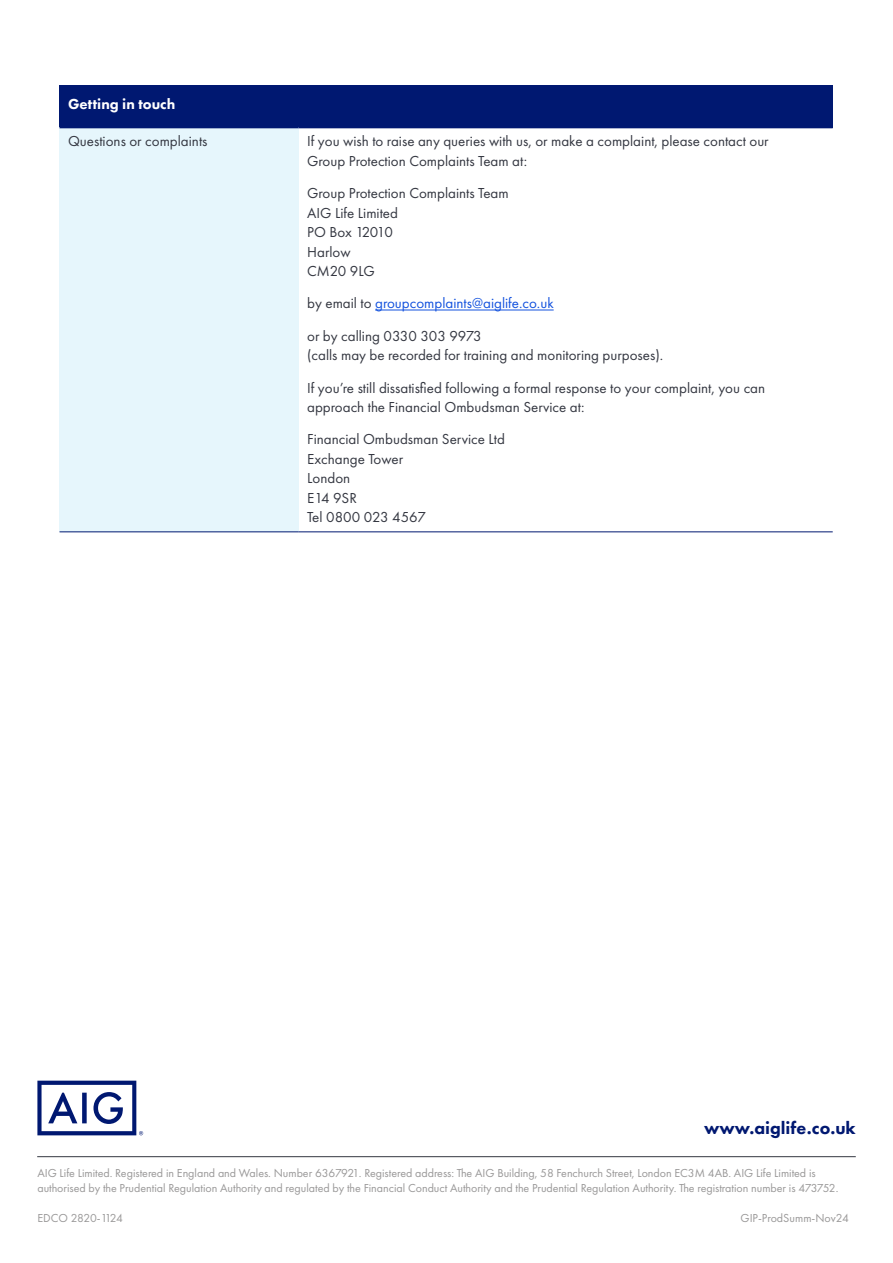
<style>
.page{position:relative;width:893px;height:1263px;background:#fff}
.page>*{position:absolute;margin:0;border:0;box-sizing:border-box;transform-origin:0 0}
.t1{font:800 18px "Futura PT";color:#001871}
.Body_Copy{font:15px/19.5px "Futura PT";color:#343741}
.Body_Copy-2{font:15px "Futura PT";color:#1352de}
.Table_Subhead_WHITE{font:800 15px "Futura PT";color:#fff}
.AIG_Footnote{font:12px/15px "Futura PT";color:#999898}
.AIG_Footnote-2{font:12px "Futura PT";letter-spacing:-.04em;color:#999898}
.s1{color:#343741}
</style>
<div class="page">
<hr style="left:37px;top:1156px;width:819px;height:1px;background:#343741">
<svg style="left:37px;top:1081px;width:106px;height:54px"></svg>
<div style="left:60px;top:85px;width:773px;height:43px;background:#001871"></div>
<div style="left:60px;top:128px;width:239px;height:404px;background:#e6f6fc"></div>
<hr style="left:60px;top:531px;width:239px;height:1px;background:#001871">
<hr style="left:299px;top:531px;width:534px;height:1px;background:#001871">
<hr style="left:375px;top:310px;width:179px;height:1px;background:#1352de">
<p class="Table_Subhead_WHITE" style="left:68px;top:95px;width:109px">Getting in touch</p>
<p class="Body_Copy" style="left:68px;top:132px;width:141px">Questions or complaints</p>
<p class="Body_Copy" style="left:307px;top:132px;width:463px">If you wish to raise any queries with us, or make a complaint, please contact our<br>Group Protection Complaints Team at:</p>
<p class="Body_Copy" style="left:307px;top:183px;width:203px">Group Protection Complaints Team<br>AIG Life Limited<br>PO Box 12010<br>Harlow<br>CM20 9LG</p>
<p class="Body_Copy-2" style="left:307px;top:295px;width:248px"><span class="s1">by email to</span> groupcomplaints@aiglife.co.uk</p>
<p class="Body_Copy" style="left:307px;top:326px;width:358px">or by calling 0330 303 9973<br>(calls may be recorded for training and monitoring purposes).</p>
<p class="Body_Copy" style="left:307px;top:378px;width:459px">If you’re still dissatisfied following a formal response to your complaint, you can approach the Financial Ombudsman Service at:</p>
<p class="Body_Copy" style="left:307px;top:429px;width:199px">Financial Ombudsman Service Ltd<br>Exchange Tower<br>London<br>E14 9SR<br>Tel 0800 023 4567</p>
<p class="t1" style="left:704px;top:1117px;width:153px">www.aiglife.co.uk</p>
<p class="AIG_Footnote" style="left:37px;top:1166px;width:802px">AIG Life Limited. Registered in England and Wales. Number 6367921. Registered address: The AIG Building, 58 Fenchurch Street, London EC3M 4AB. AIG Life Limited is authorised by the Prudential Regulation Authority and regulated by the Financial Conduct Authority and the Prudential Regulation Authority. The registration number is 473752.</p>
<p class="AIG_Footnote-2" style="left:37px;top:1211px;width:87px">EDCO 2820-1124</p>
<p class="AIG_Footnote" style="left:741px;top:1211px;width:110px">GIP-ProdSumm-Nov24</p>
</div>
